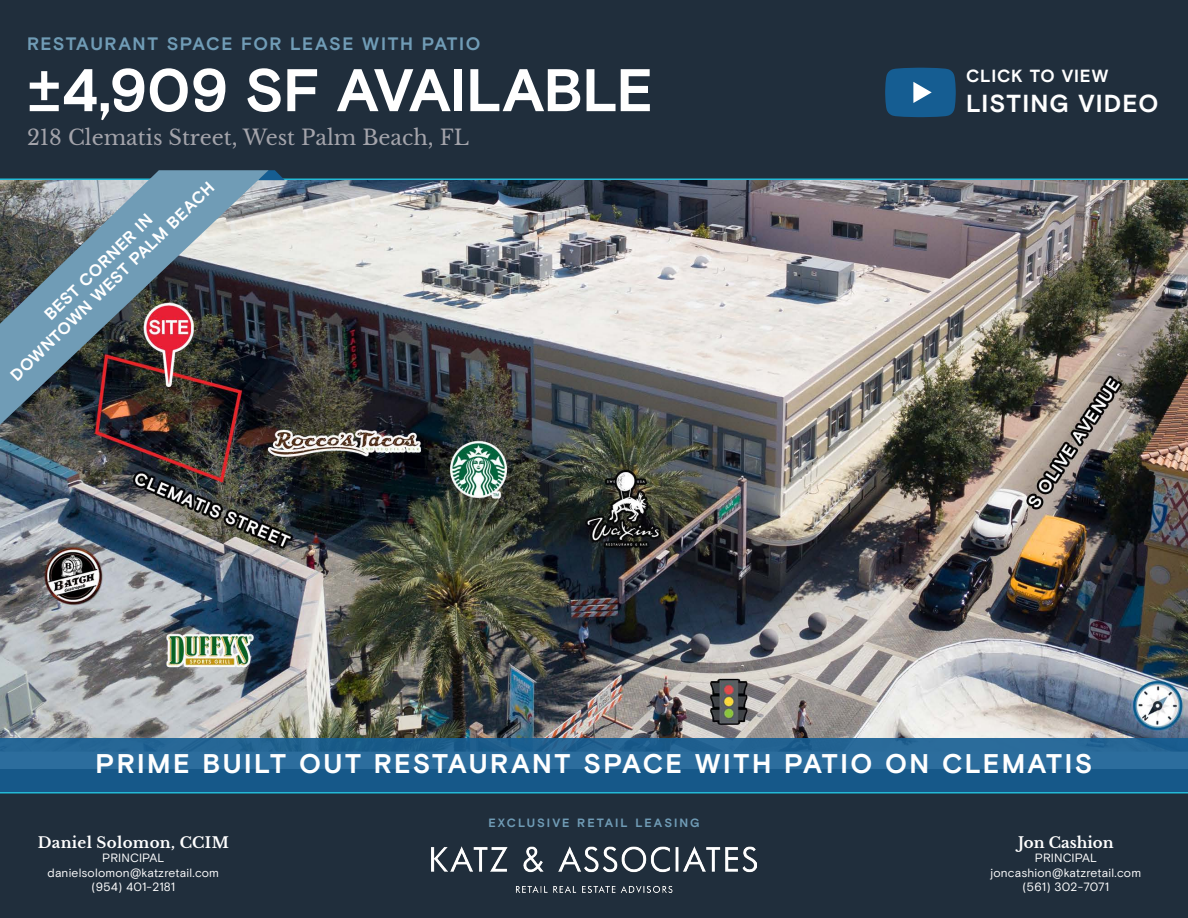
<style>
.page{position:relative;width:1188px;height:918px;background:#202e3c}
.page>*{position:absolute;margin:0;border:0;box-sizing:border-box;transform-origin:0 0}
.t1{font:700 60px "Basis Grotesque Pro";letter-spacing:-.015em;color:#fff}
.t2{font:700 27px "Basis Grotesque Pro";letter-spacing:.085em;color:#fff}
.t3{font:700 24.6px "Basis Grotesque Pro";letter-spacing:.045em;color:#fff}
.t4{font:21px "Libre Baskerville";color:#a4a4ab}
.t5{font:700 18px "Basis Grotesque Pro";letter-spacing:.085em;color:#709cb6}
.t6{font:700 17.55px "Basis Grotesque Pro";letter-spacing:.04em;color:#fff}
.t7{font:700 16.5px "Basis Grotesque Pro";color:#fff}
.t8{font:700 15px "Libre Baskerville";letter-spacing:.02em;color:#fff}
.t9{font:700 15px "Libre Baskerville";color:#fff}
.t10{font:12px "Basis Grotesque Pro";letter-spacing:.01em;color:#fff}
.t11{font:700 12px "Basis Grotesque Pro";letter-spacing:.165em;color:#709cb6}
</style>
<div class="page">
<img style="left:0;top:178px;width:1188px;height:616px">
<div style="left:0;top:738px;width:1188px;height:54px;background:linear-gradient(to right,#206191,#216293)"></div>
<svg style="left:269px;top:170px;width:16px;height:10px"></svg>
<img style="left:0;top:170px;width:269px;height:255px">
<svg style="left:885px;top:68px;width:71px;height:49px"></svg>
<img style="left:432px;top:846px;width:324px;height:46px">
<p class="t5" style="left:27px;top:33px;width:455px">RESTAURANT SPACE FOR LEASE WITH PATIO</p>
<p class="t1" style="left:27px;top:55px;width:628px">±4,909 SF AVAILABLE</p>
<p class="t4" style="left:27px;top:124px;width:444px">218 Clematis Street, West Palm Beach, FL</p>
<p class="t7" style="left:6px;top:370px;width:278px;rotate:-44deg">DOWNTOWN WEST PALM BEACH</p>
<p class="t7" style="left:40px;top:310px;width:145px;rotate:-44deg">BEST CORNER IN</p>
<p class="t6" style="left:966px;top:66px;width:144px">CLICK TO VIEW</p>
<p class="t3" style="left:966px;top:89px;width:194px">LISTING VIDEO</p>
<p class="t2" style="left:96px;top:748px;width:998px">PRIME BUILT OUT RESTAURANT SPACE WITH PATIO ON CLEMATIS</p>
<p class="t8" style="left:38px;top:833px;width:193px">Daniel Solomon, CCIM</p>
<p class="t10" style="left:102px;top:851px;width:64px">PRINCIPAL</p>
<p class="t10" style="left:48px;top:865px;width:173px">danielsolomon@katzretail.com</p>
<p class="t10" style="left:91px;top:880px;width:85px">(954) 401-2181</p>
<p class="t11" style="left:488px;top:816px;width:213px">EXCLUSIVE RETAIL LEASING</p>
<p class="t9" style="left:1018px;top:833px;width:97px">Jon Cashion</p>
<p class="t10" style="left:1035px;top:851px;width:64px">PRINCIPAL</p>
<p class="t10" style="left:991px;top:865px;width:152px">joncashion@katzretail.com</p>
<p class="t10" style="left:1023px;top:880px;width:88px">(561) 302-7071</p>
</div>
